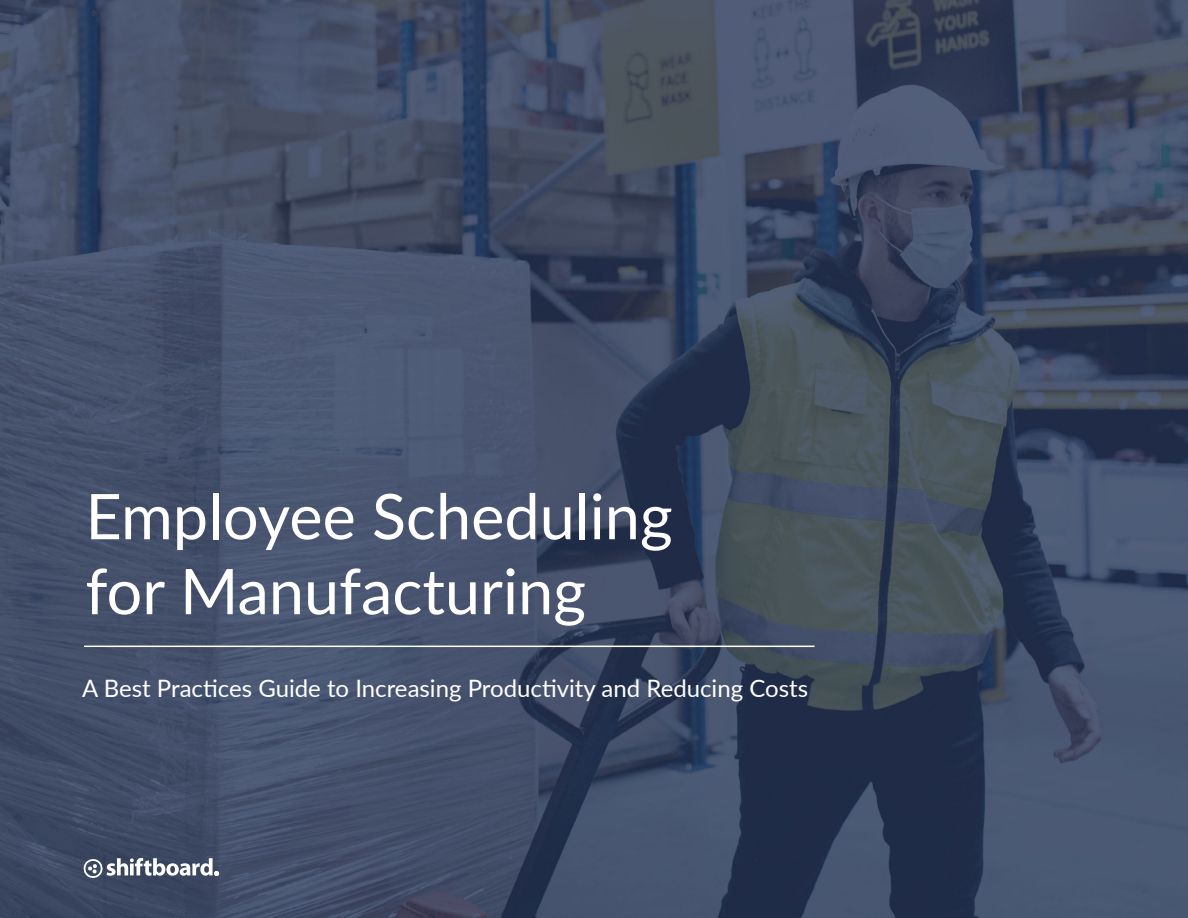
<style>
.page{position:relative;width:1188px;height:918px;background:#fff}
.page>*{position:absolute;margin:0;border:0;box-sizing:border-box;transform-origin:0 0}
.t1{font:63px/75px "Lato";color:#fff}
.t2{font:24px "Lato";color:#fff}
.t3{font:700 5.25px "Lato";color:#fff}
</style>
<div class="page">
<img style="left:0;top:0;width:1188px;height:918px">
<hr style="left:84px;top:646px;width:730px;height:1px;background:#fff">
<svg style="left:82px;top:858px;width:131px;height:21px"></svg>
<h1 class="t1" style="left:86px;top:476px;width:589px">Employee Scheduling for Manufacturing</h1>
<p class="t2" style="left:82px;top:671px;width:727px">A Best Practices Guide to Increasing Productivity and Reducing Costs</p>
<p class="t3" style="left:214px;top:870px;width:6px">®</p>
</div>
